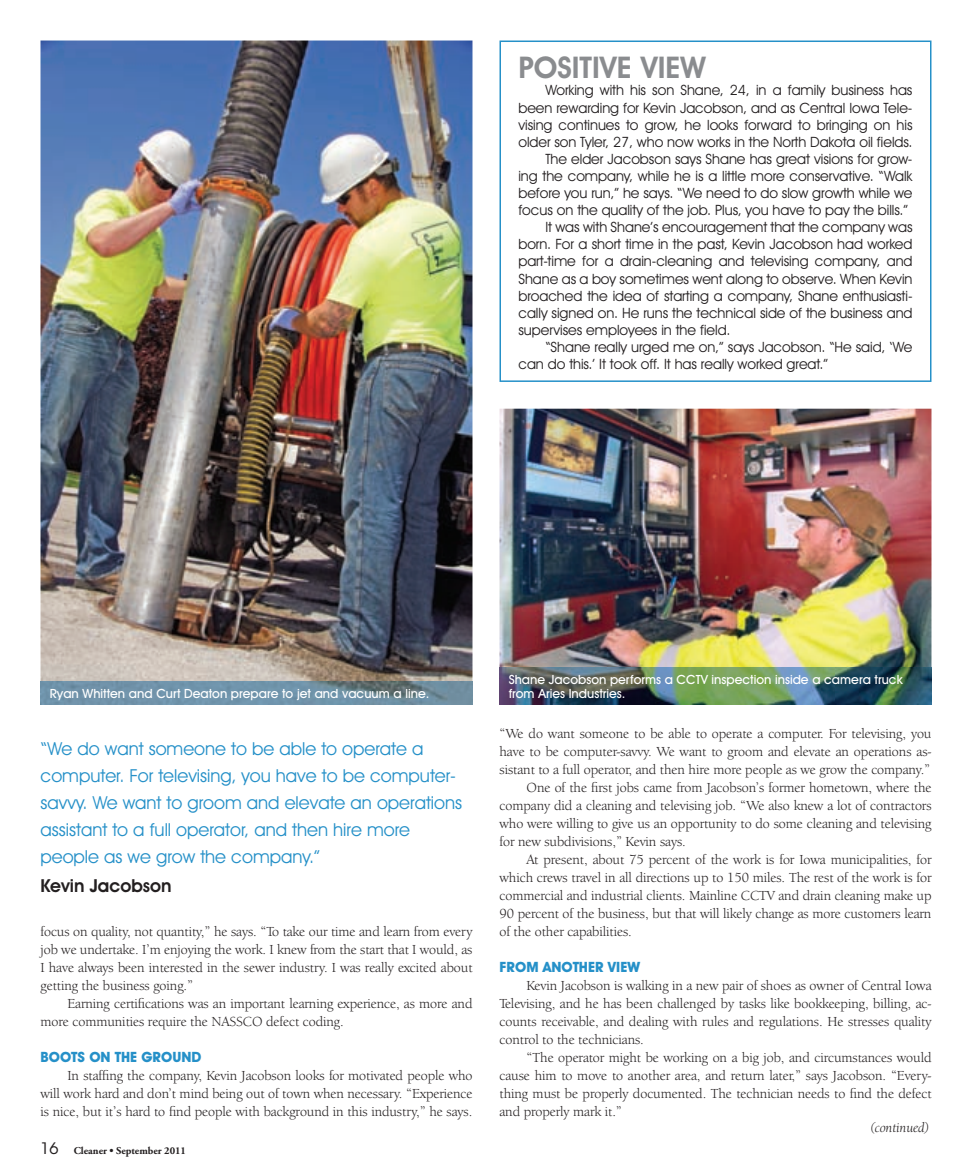
<style>
.page{position:relative;width:972px;height:1175px;background:#fff}
.page>*{position:absolute;margin:0;border:0;box-sizing:border-box;transform-origin:0 0}
.t1{font:600 30px "Avant Garde IT Cby BT";color:#8a8c8f}
.t2{font:18px/27px "Avant Garde IT Cby BT";color:#2590c8}
.t3{font:600 18px "Avant Garde IT Cby BT";color:#231f20}
.t4{font:15.75px "ITC Avant Garde Std";color:#231f20}
.t5{font:14.25px/18px "Berkeley Oldstyle IT Cby BT";letter-spacing:-.005em;color:#231f20;text-align:justify}
.t6{font:14.25px "Avant Garde IT Cby BT";letter-spacing:-.005em;color:#231f20}
.t7{font:700 14.25px "Avant Garde IT Cby BT";color:#2590c8}
.t8{font:italic 14.25px "Berkeley Oldstyle IT Cby BT";letter-spacing:-.005em;color:#231f20}
.t9{font:500 12.75px/13.5px "Avant Garde IT Cby BT";color:#fff}
.t10{font:700 10.5px "Adobe Garamond Pro";color:#231f20}
</style>
<div class="page">
<div style="left:500px;top:41px;width:432px;height:341px;border:2px solid #2590c8"></div>
<img style="left:40px;top:40px;width:432px;height:641px">
<img style="left:500px;top:409px;width:432px;height:259px">
<img style="left:40px;top:681px;width:432px;height:23px">
<img style="left:500px;top:668px;width:432px;height:36px">
<h1 class="t1" style="left:518px;top:50px;width:189px">POSITIVE VIEW</h1>
<p class="t6" style="left:545px;top:82px;width:369px">Working with his son Shane, 24, in a family business has</p>
<p class="t6" style="left:518px;top:99px;width:396px">been rewarding for Kevin Jacobson, and as Central Iowa Tele-</p>
<p class="t6" style="left:518px;top:116px;width:396px">vising continues to grow, he looks forward to bringing on his</p>
<p class="t6" style="left:518px;top:133px;width:396px">older son Tyler, 27, who now works in the North Dakota oil fields.</p>
<p class="t6" style="left:545px;top:150px;width:369px">The elder Jacobson says Shane has great visions for grow-</p>
<p class="t6" style="left:518px;top:167px;width:396px">ing the company, while he is a little more conservative. “Walk</p>
<p class="t6" style="left:518px;top:184px;width:396px">before you run,” he says. “We need to do slow growth while we</p>
<p class="t6" style="left:518px;top:201px;width:391px">focus on the quality of the job. Plus, you have to pay the bills.”</p>
<p class="t6" style="left:545px;top:218px;width:369px">It was with Shane’s encouragement that the company was</p>
<p class="t6" style="left:518px;top:236px;width:396px">born. For a short time in the past, Kevin Jacobson had worked</p>
<p class="t6" style="left:518px;top:253px;width:396px">part-time for a drain-cleaning and televising company, and</p>
<p class="t6" style="left:518px;top:270px;width:396px">Shane as a boy sometimes went along to observe. When Kevin</p>
<p class="t6" style="left:518px;top:287px;width:396px">broached the idea of starting a company, Shane enthusiasti-</p>
<p class="t6" style="left:518px;top:304px;width:396px">cally signed on. He runs the technical side of the business and</p>
<p class="t6" style="left:518px;top:321px;width:214px">supervises employees in the field.</p>
<p class="t6" style="left:545px;top:338px;width:369px">“Shane really urged me on,” says Jacobson. “He said, ‘We</p>
<p class="t6" style="left:518px;top:355px;width:311px">can do this.’ It took off. It has really worked great.”</p>
<p class="t9" style="left:50px;top:686px;width:381px">Ryan Whitten and Curt Deaton prepare to jet and vacuum a line.</p>
<p class="t2" style="left:40px;top:735px;width:423px">“We do want someone to be able to operate a computer. For televising, you have to be computer&shy;savvy. We want to groom and elevate an operations assistant to a full operator, and then hire more people as we grow the company.”</p>
<p class="t3" style="left:40px;top:874px;width:133px">Kevin Jacobson</p>
<p class="t5" style="left:40px;top:922px;width:434px">focus on quality, not quantity,” he says. “To take our time and learn from every job we undertake. I’m enjoying the work. I knew from the start that I would, as I have always been interested in the sewer industry. I was really excited about getting the business going.”</p>
<p class="t5" style="left:40px;top:994px;width:434px;text-indent:27px">Earning certifications was an important learning experience, as more and more communities require the NASSCO defect coding.</p>
<p class="t7" style="left:40px;top:1048px;width:163px">BOOTS ON THE GROUND</p>
<p class="t5" style="left:40px;top:1066px;width:434px;text-indent:27px">In staffing the company, Kevin Jacobson looks for motivated people who will work hard and don’t mind being out of town when necessary. “Experience is nice, but it’s hard to find people with background in this industry,” he says.</p>
<p class="t4" style="left:40px;top:1138px;width:20px">16</p>
<p class="t10" style="left:74px;top:1144px;width:114px">Cleaner • September 2011</p>
<p class="t9" style="left:509px;top:673px;width:396px">Shane Jacobson performs a CCTV inspection inside a camera truck from Aries Industries.</p>
<p class="t5" style="left:500px;top:724px;width:433px">“We do want someone to be able to operate a computer. For televising, you</p>
<p class="t5" style="left:500px;top:742px;width:434px">have to be computer-savvy. We want to groom and elevate an operations as-</p>
<p class="t5" style="left:500px;top:760px;width:432px">sistant to a full operator, and then hire more people as we grow the company.”</p>
<p class="t5" style="left:527px;top:778px;width:406px">One of the first jobs came from Jacobson’s former hometown, where the</p>
<p class="t5" style="left:500px;top:796px;width:434px">company did a cleaning and televising job. “We also knew a lot of contractors</p>
<p class="t5" style="left:500px;top:814px;width:434px">who were willing to give us an opportunity to do some cleaning and televising</p>
<p class="t5" style="left:500px;top:832px;width:188px">for new subdivisions,” Kevin says.</p>
<p class="t5" style="left:527px;top:850px;width:406px">At present, about 75 percent of the work is for Iowa municipalities, for</p>
<p class="t5" style="left:500px;top:868px;width:433px">which crews travel in all directions up to 150 miles. The rest of the work is for</p>
<p class="t5" style="left:500px;top:886px;width:434px">commercial and industrial clients. Mainline CCTV and drain cleaning make up</p>
<p class="t5" style="left:500px;top:904px;width:433px">90 percent of the business, but that will likely change as more customers learn</p>
<p class="t5" style="left:500px;top:922px;width:134px">of the other capabilities.</p>
<p class="t7" style="left:500px;top:958px;width:142px">FROM ANOTHER VIEW</p>
<p class="t5" style="left:500px;top:976px;width:434px;text-indent:27px">Kevin Jacobson is walking in a new pair of shoes as owner of Central Iowa Televising, and he has been challenged by tasks like bookkeeping, billing, ac&shy;counts receivable, and dealing with rules and regulations. He stresses quality control to the technicians.</p>
<p class="t5" style="left:500px;top:1048px;width:434px;text-indent:27px">“The operator might be working on a big job, and circumstances would cause him to move to another area, and return later,” says Jacobson. “Every&shy;thing must be properly documented. The technician needs to find the defect and properly mark it.”</p>
<p class="t8" style="left:871px;top:1118px;width:60px">(continued)</p>
</div>
